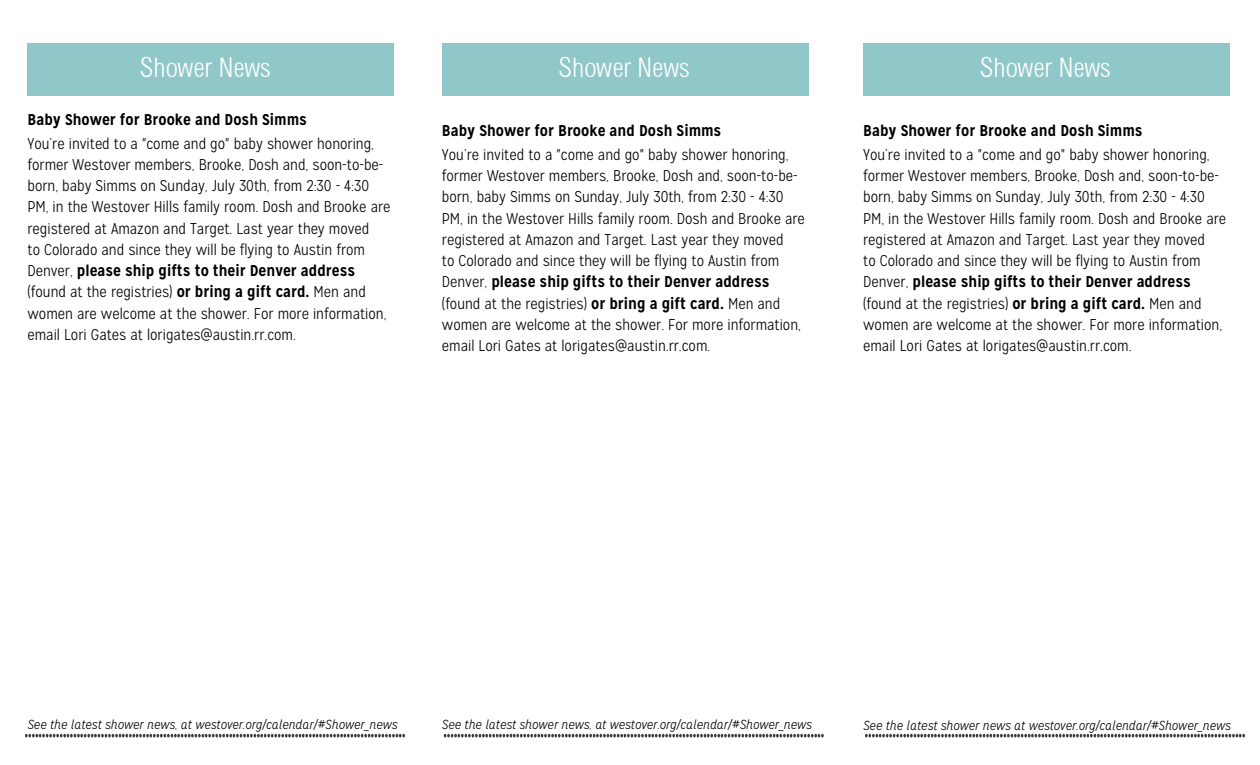
<style>
.page{position:relative;width:1260px;height:765px;background:#fff}
.page>*{position:absolute;margin:0;border:0;box-sizing:border-box;transform-origin:0 0}
.Paragraph_Style_2_co{font:27.5px "Sertig";color:#fff}
.Paragraph_Style_2_co-2{font:300 15.62px/21.2px "Mission Gothic";color:#000}
.Paragraph_Style_2_co-3{font:700 15.62px "Mission Gothic";color:#000}
.Paragraph_Style_2_co-4{font:italic 300 13.12px "Mission Gothic";color:#000}
.s1{font-weight:700}
</style>
<div class="page">
<svg style="left:25px;top:734px;width:380px;height:3px"></svg>
<div style="left:28px;top:44px;width:366px;height:52px;background:#90c7c8"></div>
<svg style="left:444px;top:734px;width:380px;height:3px"></svg>
<div style="left:442px;top:44px;width:367px;height:52px;background:#90c7c8"></div>
<svg style="left:865px;top:734px;width:380px;height:3px"></svg>
<div style="left:863px;top:44px;width:367px;height:52px;background:#90c7c8"></div>
<p class="Paragraph_Style_2_co" style="left:140px;top:51px;width:133px">Shower News</p>
<p class="Paragraph_Style_2_co" style="left:558px;top:51px;width:133px">Shower News</p>
<p class="Paragraph_Style_2_co" style="left:980px;top:51px;width:133px">Shower News</p>
<p class="Paragraph_Style_2_co-3" style="left:28px;top:110px;width:281px">Baby Shower for Brooke and Dosh Simms</p>
<p class="Paragraph_Style_2_co-2" style="left:28px;top:133px;width:365px">You’re invited to a "come and go" baby shower honoring, former Westover members, Brooke, Dosh and, soon-to-be&shy;born, baby Simms on Sunday, July 30th, from 2:30 - 4:30<br>PM, in the Westover Hills family room. Dosh and Brooke are registered at Amazon and Target. Last year they moved<br>to Colorado and since they will be flying to Austin from Denver, <span class="s1">please ship gifts to their Denver address </span>(found at the registries) <span class="s1">or bring a gift card.</span> Men and women are welcome at the shower. For more information, email Lori Gates at lorigates@austin.rr.com.</p>
<p class="Paragraph_Style_2_co-3" style="left:442px;top:121px;width:281px">Baby Shower for Brooke and Dosh Simms</p>
<p class="Paragraph_Style_2_co-2" style="left:442px;top:144px;width:365px">You’re invited to a "come and go" baby shower honoring, former Westover members, Brooke, Dosh and, soon-to-be&shy;born, baby Simms on Sunday, July 30th, from 2:30 - 4:30<br>PM, in the Westover Hills family room. Dosh and Brooke are registered at Amazon and Target. Last year they moved<br>to Colorado and since they will be flying to Austin from Denver, <span class="s1">please ship gifts to their Denver address </span>(found at the registries) <span class="s1">or bring a gift card.</span> Men and women are welcome at the shower. For more information, email Lori Gates at lorigates@austin.rr.com.</p>
<p class="Paragraph_Style_2_co-3" style="left:863px;top:121px;width:281px">Baby Shower for Brooke and Dosh Simms</p>
<p class="Paragraph_Style_2_co-2" style="left:863px;top:144px;width:365px">You’re invited to a "come and go" baby shower honoring, former Westover members, Brooke, Dosh and, soon-to-be&shy;born, baby Simms on Sunday, July 30th, from 2:30 - 4:30<br>PM, in the Westover Hills family room. Dosh and Brooke are registered at Amazon and Target. Last year they moved<br>to Colorado and since they will be flying to Austin from Denver, <span class="s1">please ship gifts to their Denver address </span>(found at the registries) <span class="s1">or bring a gift card.</span> Men and women are welcome at the shower. For more information, email Lori Gates at lorigates@austin.rr.com.</p>
<p class="Paragraph_Style_2_co-4" style="left:28px;top:716px;width:372px">See the latest shower news, at westover.org/calendar/#Shower_news</p>
<p class="Paragraph_Style_2_co-4" style="left:442px;top:716px;width:372px">See the latest shower news, at westover.org/calendar/#Shower_news</p>
<p class="Paragraph_Style_2_co-4" style="left:863px;top:718px;width:369px">See the latest shower news at westover.org/calendar/#Shower_news</p>
</div>
